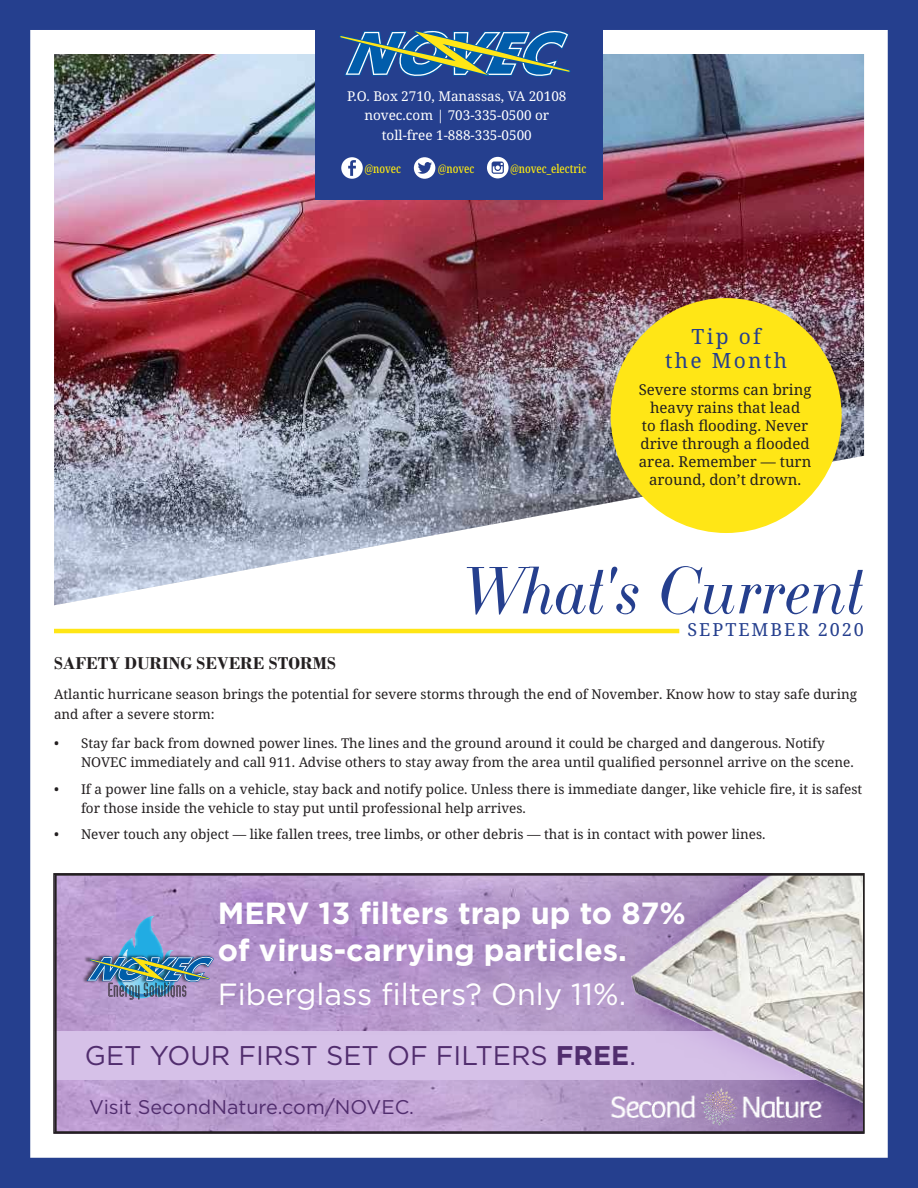
<style>
.page{position:relative;width:918px;height:1188px;background:#fff}
.page>*{position:absolute;margin:0;border:0;box-sizing:border-box;transform-origin:0 0}
.t1{font:italic 66px "LTC Bodoni 175";color:#253f8e}
.t2{font:700 30.6px/36.8px "Gotham";color:#fff}
.t3{font:30.6px "Gotham";color:#fff}
.t4{font:27px "Gotham";color:#512d6e}
.t5{font:21px/24px "Noto Serif";letter-spacing:.11em;color:#253f8e;text-align:center}
.t6{font:19.8px "Gotham";color:#512d6e}
.t7{font:700 18px "Bodoni";color:#231f20}
.t8{font:18px "Noto Serif";letter-spacing:.11em;color:#253f8e}
.t9{font:15px/18px "Noto Serif";color:#231f20;text-align:center}
.t10{font:13.5px/19.5px "Noto Serif";color:#231f20}
.t11{font:13.5px/19.5px "Noto Serif";color:#fff;text-align:center}
.t12{font:500 extra-condensed 12px "Noto Serif";color:#fae811}
.s1{font-weight:700}
</style>
<div class="page">
<img style="left:0;top:0;width:918px;height:1188px">
<div style="left:611px;top:298px;width:231px;height:235px;background:#ffe616;border-radius:50%"></div>
<svg style="left:56px;top:876px;width:806px;height:255px;background:#bda7cf"></svg>
<img style="left:594px;top:1085px;width:239px;height:44px">
<div style="left:53px;top:873px;width:812px;height:261px;border:2px solid #231f20"></div>
<p class="t11" style="left:347px;top:87px;width:221px">P.O. Box 2710, Manassas, VA 20108 novec.com | 703-335-0500 or toll-free 1-888-335-0500</p>
<p class="t12" style="left:364px;top:160px;width:38px">@novec</p>
<p class="t12" style="left:438px;top:160px;width:38px">@novec</p>
<p class="t12" style="left:510px;top:160px;width:78px">@novec_electric</p>
<h3 class="t5" style="left:665px;top:325px;width:123px">Tip of<br>the Month</h3>
<p class="t9" style="left:639px;top:381px;width:174px">Severe storms can bring heavy rains that lead<br>to flash flooding. Never drive through a flooded area. Remember — turn around, don’t drown.</p>
<h1 class="t1" style="left:463px;top:554px;width:406px">What's Current</h1>
<h3 class="t8" style="left:688px;top:617px;width:178px">SEPTEMBER 2020</h3>
<h3 class="t7" style="left:54px;top:652px;width:284px">SAFETY DURING SEVERE STORMS</h3>
<p class="t10" style="left:54px;top:685px;width:804px">Atlantic hurricane season brings the potential for severe storms through the end of November. Know how to stay safe during and after a severe storm:</p>
<p class="t10" style="left:81px;top:734px;width:774px;text-indent:-27px">• Stay far back from downed power lines. The lines and the ground around it could be charged and dangerous. Notify<br>NOVEC immediately and call 911. Advise others to stay away from the area until qualified personnel arrive on the scene.</p>
<p class="t10" style="left:81px;top:780px;width:783px;text-indent:-27px">• If a power line falls on a vehicle, stay back and notify police. Unless there is immediate danger, like vehicle fire, it is safest for those inside the vehicle to stay put until professional help arrives.</p>
<p class="t10" style="left:54px;top:825px;width:713px">• Never touch any object — like fallen trees, tree limbs, or other debris — that is in contact with power lines.</p>
<h2 class="t2" style="left:218px;top:894px;width:469px">MERV 13 filters trap up to 87% of virus-carrying particles.</h2>
<h2 class="t3" style="left:218px;top:975px;width:410px">Fiberglass filters? Only 11%.</h2>
<h3 class="t4" style="left:85px;top:1038px;width:553px">GET YOUR FIRST SET OF FILTERS <span class="s1">FREE</span>.</h3>
<h3 class="t6" style="left:89px;top:1095px;width:326px">Visit SecondNature.com/NOVEC.</h3>
</div>
